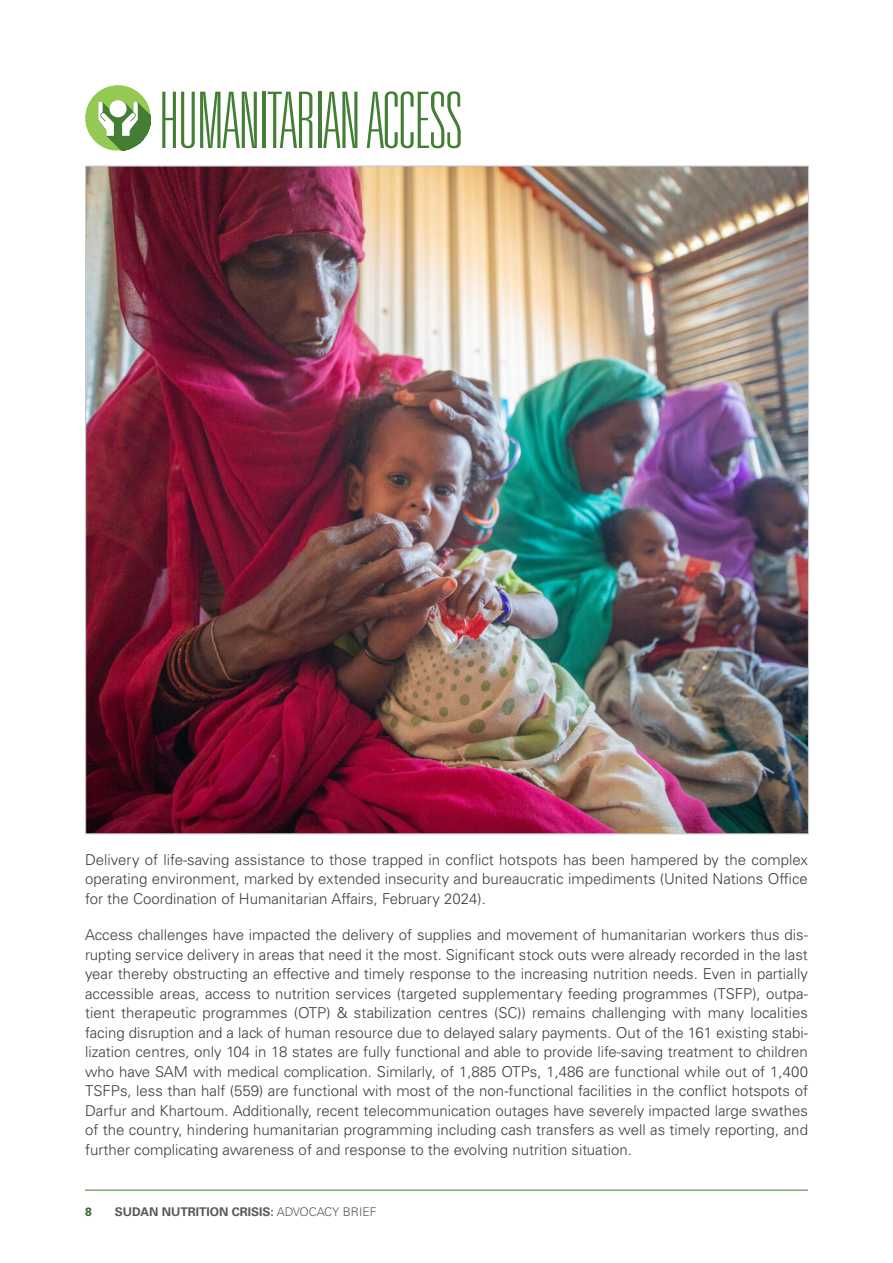
<style>
.page{position:relative;width:893px;height:1263px;background:#fff}
.page>*{position:absolute;margin:0;border:0;box-sizing:border-box;transform-origin:0 0}
.HEADER_1{font:100 ultra-condensed 78px "Univers LT Std";color:#437e34}
.BODY{font:300 15px/19.5px "Univers LT Std";color:#3e3e3f;text-align:justify}
.t1{font:700 12px "Univers LT Std";color:#57585a}
.t2{font:700 12px "Univers LT Std";color:#306628}
.s1{font-weight:300}
</style>
<div class="page">
<hr style="left:85px;top:1190px;width:723px;height:1px;background:#437e34">
<svg style="left:85px;top:85px;width:66px;height:65px"></svg>
<img style="left:87px;top:167px;width:720px;height:665px">
<p class="HEADER_1" style="left:160px;top:81px;width:304px">HUMANITARIAN ACCESS</p>
<p class="BODY" style="left:85px;top:849px;width:724px">Delivery of life-saving assistance to those trapped in conflict hotspots has been hampered by the complex operating environment, marked by extended insecurity and bureaucratic impediments (United Nations Office for the Coordination of Humanitarian Affairs, February 2024).</p>
<p class="BODY" style="left:85px;top:925px;width:724px">Access challenges have impacted the delivery of supplies and movement of humanitarian workers thus dis&shy;rupting service delivery in areas that need it the most. Significant stock outs were already recorded in the last year thereby obstructing an effective and timely response to the increasing nutrition needs. Even in partially accessible areas, access to nutrition services (targeted supplementary feeding programmes (TSFP), outpa&shy;tient therapeutic programmes (OTP) &amp; stabilization centres (SC)) remains challenging with many localities facing disruption and a lack of human resource due to delayed salary payments. Out of the 161 existing stabi&shy;lization centres, only 104 in 18 states are fully functional and able to provide life-saving treatment to children who have SAM with medical complication. Similarly, of 1,885 OTPs, 1,486 are functional while out of 1,400<br>TSFPs, less than half (559) are functional with most of the non-functional facilities in the conflict hotspots of Darfur and Khartoum. Additionally, recent telecommunication outages have severely impacted large swathes of the country, hindering humanitarian programming including cash transfers as well as timely reporting, and further complicating awareness of and response to the evolving nutrition situation.</p>
<p class="t2" style="left:85px;top:1204px;width:8px">8</p>
<p class="t1" style="left:115px;top:1204px;width:263px">SUDAN NUTRITION CRISIS: <span class="s1">ADVOCACY BRIEF</span></p>
</div>
